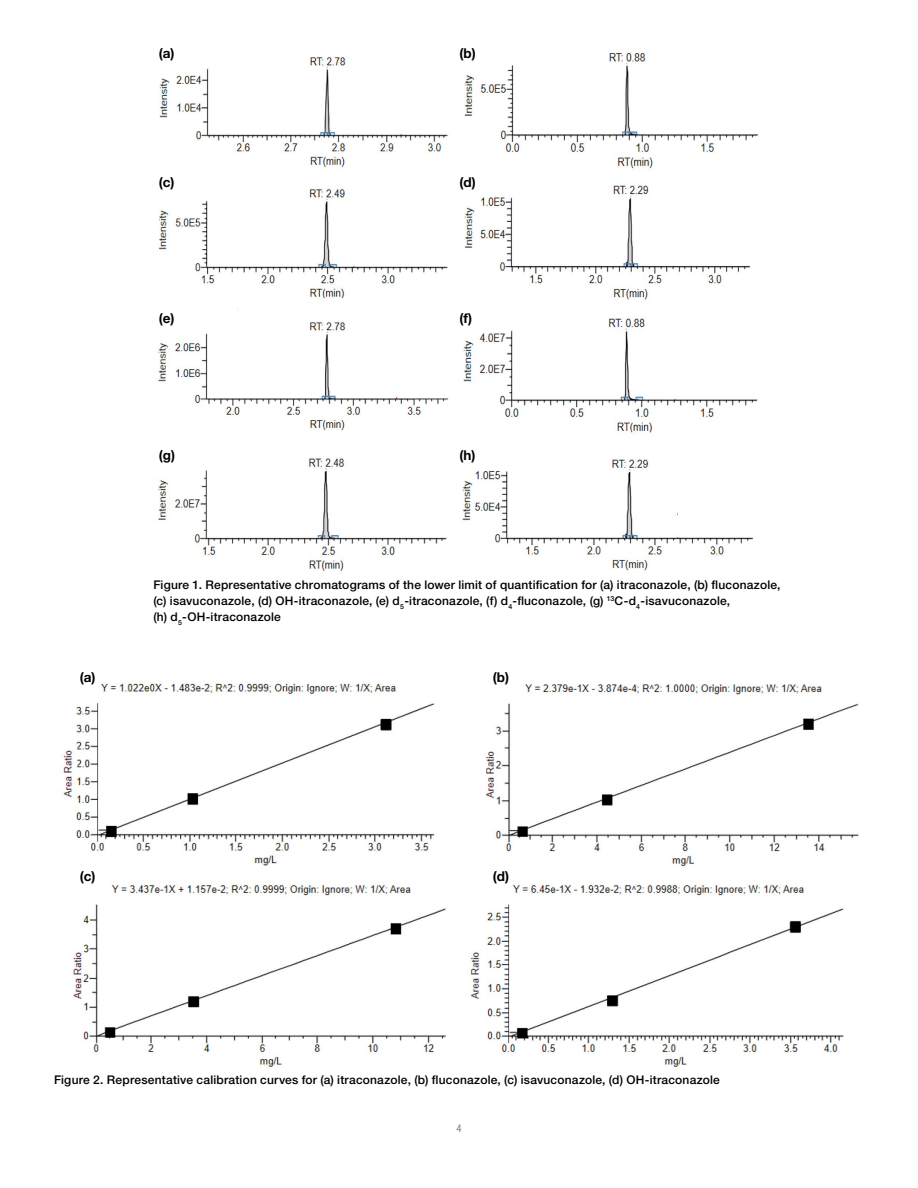
<style>
.page{position:relative;width:918px;height:1188px;background:#fff}
.page>*{position:absolute;margin:0;border:0;box-sizing:border-box;transform-origin:0 0}
.t1{font:700 13.5px "Helvetica Neue LTW1 G";color:#000}
.t2{font:500 12px/15.8px "Helvetica Neue LTW1 G";letter-spacing:.02em;color:#000}
.t3{font:300 condensed 10.5px "Helvetica Neue LTW1 G";color:#58595b}
</style>
<div class="page">
<img style="left:157px;top:50px;width:602px;height:524px">
<img style="left:63px;top:683px;width:796px;height:385px">
<p class="t1" style="left:159px;top:45px;width:17px">(a)</p>
<p class="t1" style="left:460px;top:45px;width:18px">(b)</p>
<p class="t1" style="left:159px;top:174px;width:17px">(c)</p>
<p class="t1" style="left:460px;top:174px;width:18px">(d)</p>
<p class="t1" style="left:159px;top:310px;width:17px">(e)</p>
<p class="t1" style="left:460px;top:310px;width:14px">(f)</p>
<p class="t1" style="left:159px;top:447px;width:18px">(g)</p>
<p class="t1" style="left:460px;top:447px;width:17px">(h)</p>
<p class="t2" style="left:153px;top:577px;width:629px">Figure 1. Representative chromatograms of the lower limit of quantification for (a) itraconazole, (b) fluconazole, (c) isavuconazole, (d) OH-itraconazole, (e) d<sub>5</sub>-itraconazole, (f) d<sub>4</sub>-fluconazole, (g) <sup>13</sup>C-d<sub>4</sub>-isavuconazole,<br>(h) d<sub>5</sub>-OH-itraconazole</p>
<p class="t1" style="left:80px;top:668px;width:17px">(a)</p>
<p class="t1" style="left:493px;top:668px;width:18px">(b)</p>
<p class="t1" style="left:80px;top:868px;width:17px">(c)</p>
<p class="t1" style="left:493px;top:868px;width:18px">(d)</p>
<p class="t2" style="left:54px;top:1072px;width:667px">Figure 2. Representative calibration curves for (a) itraconazole, (b) fluconazole, (c) isavuconazole, (d) OH-itraconazole</p>
<p class="t3" style="left:456px;top:1122px;width:7px">4</p>
</div>
